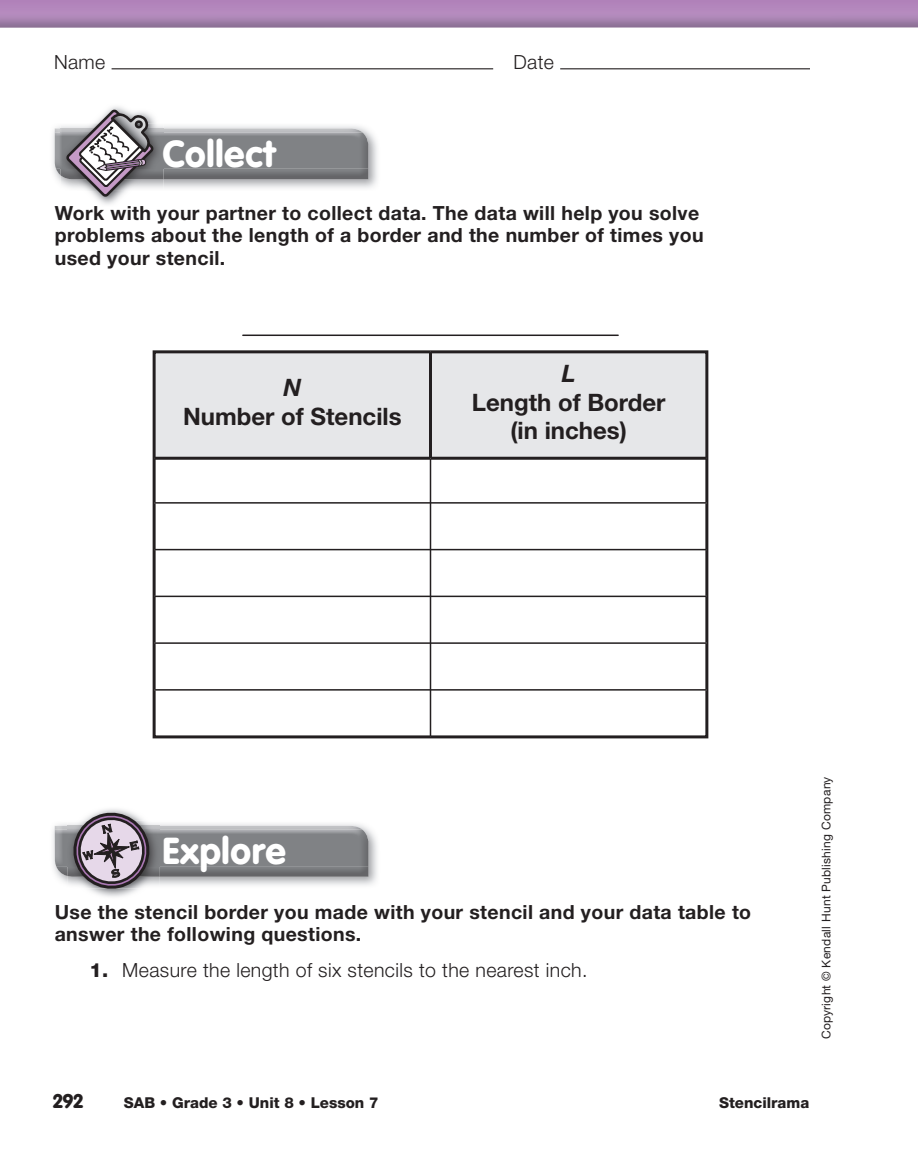
<style>
.page{position:relative;width:918px;height:1176px;background:#fff}
.page>*{position:absolute;margin:0;border:0;box-sizing:border-box;transform-origin:0 0}
.t1{font:900 36.9px "VAG Rounded Std";letter-spacing:.02em;color:#fff}
.t2{font:700 24px/28.5px "Helvetica Neue";color:#231f20;text-align:center}
.t3{font:italic 700 24px "Helvetica Neue";color:#231f20}
.t4{font:700 19.5px/22.5px "Helvetica Neue";letter-spacing:.02em;color:#231f20}
.t5{font:300 19.5px "Helvetica Neue";letter-spacing:.02em;color:#231f20}
.t6{font:900 19.5px "VAG Rounded Std";color:#231f20}
.t7{font:800 15px "Helvetica Neue";color:#231f20}
.t8{font:12px "Helvetica Neue";letter-spacing:.02em;color:#231f20}
.s1{font-weight:800}
</style>
<div class="page">
<div style="left:0;top:0;width:918px;height:13px;background:#b386bc"></div>
<svg style="left:111px;top:68px;width:699px;height:671px"></svg>
<hr style="left:112px;top:68px;width:381px;height:1px;background:#231f20">
<hr style="left:560px;top:68px;width:250px;height:1px;background:#231f20">
<img style="left:53px;top:123px;width:327px;height:68px">
<img style="left:55px;top:128px;width:307px;height:4px">
<img style="left:55px;top:132px;width:313px;height:47px">
<img style="left:95px;top:104px;width:68px;height:103px">
<img style="left:60px;top:123px;width:103px;height:68px">
<img style="left:60px;top:128px;width:103px;height:51px">
<svg style="left:64px;top:107px;width:92px;height:90px"></svg>
<img style="left:53px;top:824px;width:324px;height:61px">
<img style="left:55px;top:825px;width:308px;height:4px">
<img style="left:55px;top:829px;width:314px;height:47px">
<img style="left:67px;top:822px;width:93px;height:65px">
<img style="left:67px;top:825px;width:93px;height:51px">
<svg style="left:71px;top:807px;width:80px;height:86px;background:#a49ca5"></svg>
<div style="left:154px;top:352px;width:553px;height:106px;background:#e6e7e9"></div>
<div style="left:153px;top:350px;width:555px;height:388px;border:3px solid #231f20"></div>
<hr style="left:154px;top:456px;width:553px;height:3px;background:#231f20">
<hr style="left:154px;top:502px;width:553px;height:1px;background:#231f20">
<hr style="left:154px;top:548px;width:553px;height:2px;background:#231f20">
<hr style="left:154px;top:642px;width:553px;height:1px;background:#231f20">
<hr style="left:154px;top:595px;width:553px;height:2px;background:#231f20">
<hr style="left:154px;top:689px;width:553px;height:1px;background:#231f20">
<hr style="left:429px;top:352px;width:3px;height:106px;background:#231f20">
<hr style="left:430px;top:458px;width:1px;height:278px;background:#231f20">
<hr style="left:243px;top:334px;width:375px;height:2px;background:#231f20">
<p class="t5" style="left:54px;top:55px;width:53px">Name</p>
<p class="t5" style="left:513px;top:55px;width:42px">Date</p>
<h1 class="t1" style="left:162px;top:138px;width:115px">Collect</h1>
<p class="t4" style="left:55px;top:203px;width:650px">Work with your partner to collect data. The data will help you solve problems about the length of a border and the number of times you used your stencil.</p>
<p class="t3" style="left:283px;top:379px;width:19px">N</p>
<p class="t2" style="left:183px;top:404px;width:220px">Number of Stencils</p>
<p class="t3" style="left:562px;top:365px;width:15px">L</p>
<p class="t2" style="left:472px;top:390px;width:195px">Length of Border (in inches)</p>
<h1 class="t1" style="left:163px;top:835px;width:125px">Explore</h1>
<p class="t4" style="left:55px;top:902px;width:698px">Use the stencil border you made with your stencil and your data table to answer the following questions.</p>
<p class="t5" style="left:90px;top:963px;width:500px"><span class="s1">1.</span> Measure the length of six stencils to the nearest inch.</p>
<p class="t8" style="left:822px;top:1039px;width:264px;rotate:-90deg">Copyright © Kendall Hunt Publishing Company</p>
<p class="t6" style="left:53px;top:1092px;width:31px">292</p>
<p class="t7" style="left:124px;top:1097px;width:256px">SAB • Grade 3 • Unit 8 • Lesson 7</p>
<p class="t7" style="left:719px;top:1097px;width:92px">Stencilrama</p>
</div>
